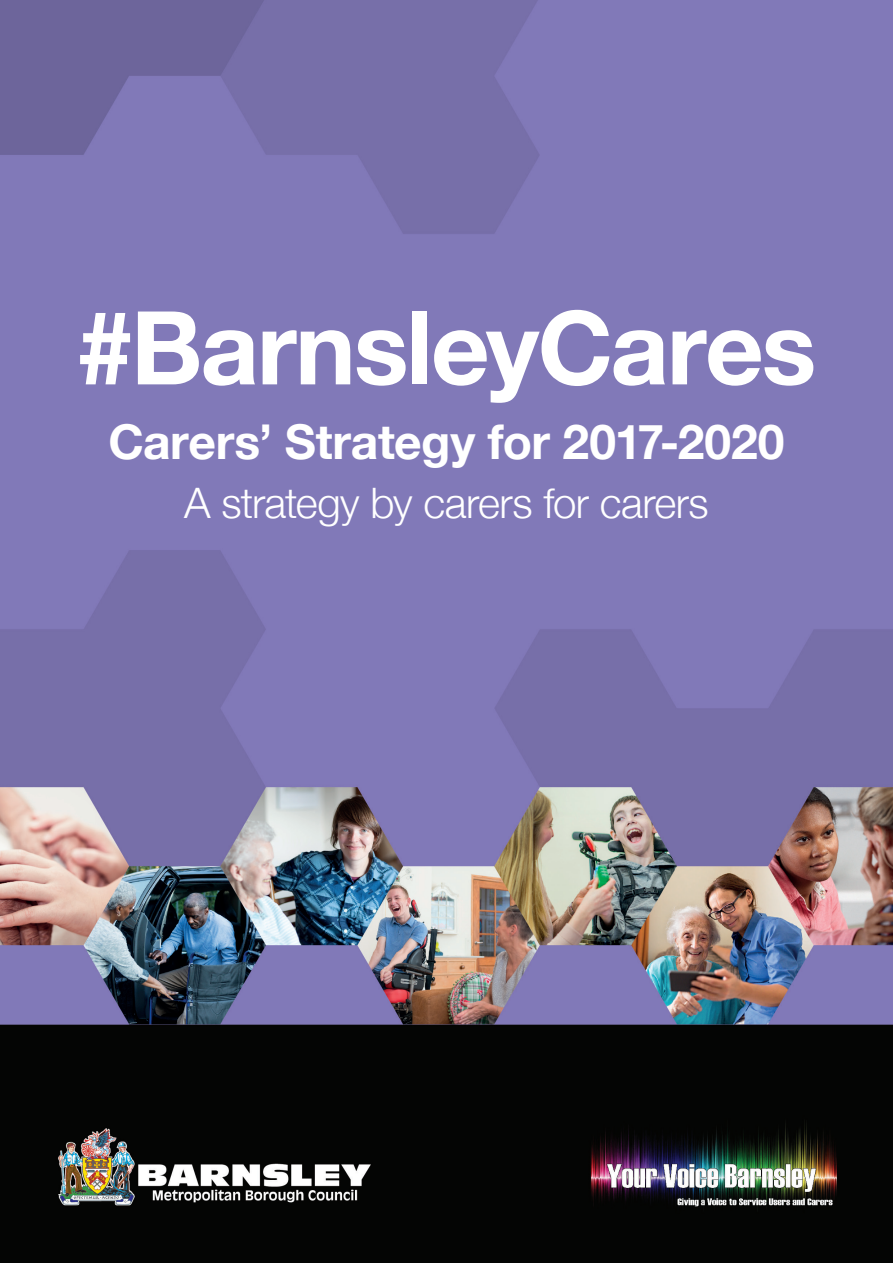
<style>
.page{position:relative;width:893px;height:1263px;background:#fff}
.page>*{position:absolute;margin:0;border:0;box-sizing:border-box;transform-origin:0 0}
.t1{font:700 102px "Helvetica Neue";letter-spacing:-.02em;color:#fff}
.t2{font:700 48px "Helvetica Neue";letter-spacing:-.005em;color:#fff}
.t3{font:300 42px "Helvetica Neue";letter-spacing:-.015em;color:#fff}
</style>
<div class="page">
<img style="left:0;top:0;width:893px;height:1263px">
<h1 class="t1" style="left:77px;top:268px;width:741px">#BarnsleyCares</h1>
<p class="t2" style="left:108px;top:404px;width:678px">Carers’ Strategy for 2017-2020</p>
<p class="t3" style="left:184px;top:469px;width:526px">A strategy by carers for carers</p>
</div>
